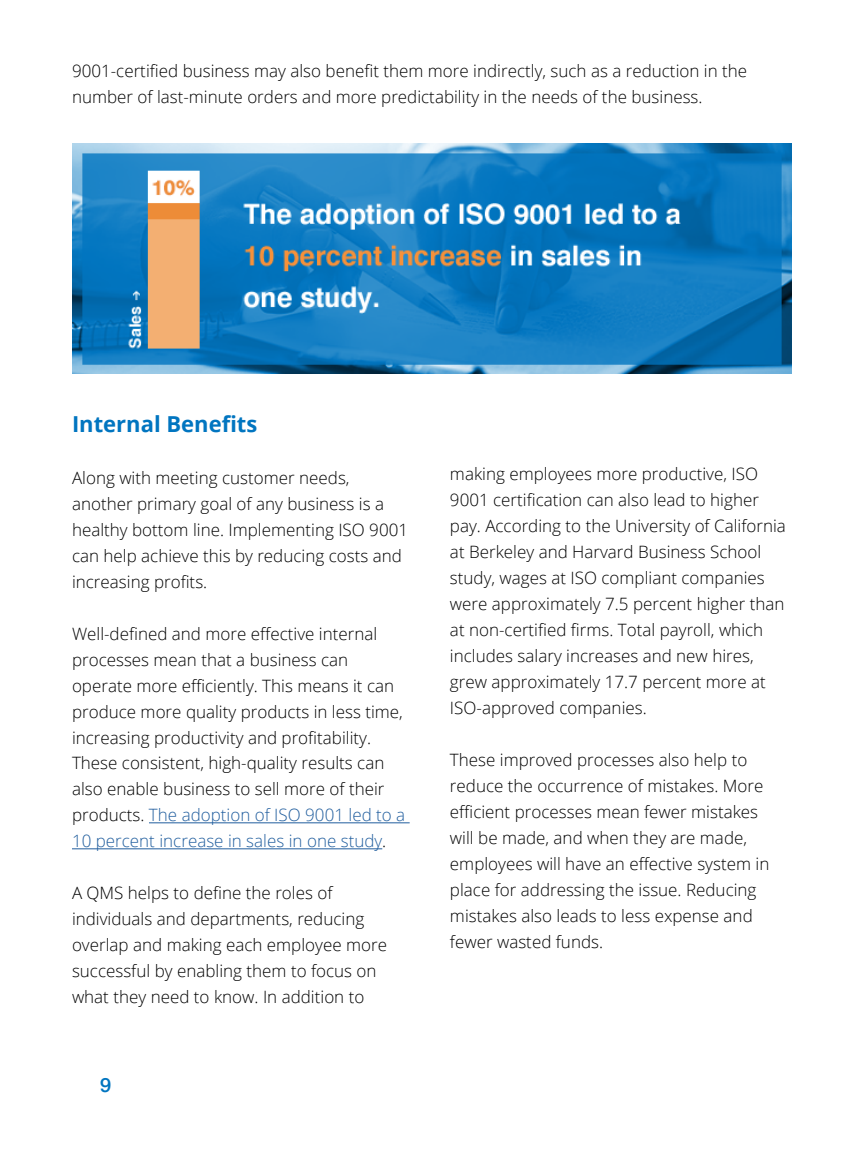
<style>
.page{position:relative;width:864px;height:1152px;background:#fff}
.page>*{position:absolute;margin:0;border:0;box-sizing:border-box;transform-origin:0 0}
.t1{font:700 22px "Open Sans";color:#0175c0}
.t2{font:500 20px "Swiss 721 BT";color:#0175c0}
.t3{font:300 17px/26px "Open Sans";color:#000}
.s1{color:#215e9e}
</style>
<div class="page">
<hr style="left:149px;top:822px;width:261px;height:1px;background:#215e9e">
<hr style="left:72px;top:848px;width:310px;height:1px;background:#215e9e">
<img style="left:72px;top:144px;width:720px;height:230px">
<p class="t3" style="left:72px;top:57px;width:677px">9001-certified business may also benefit them more indirectly, such as a reduction in the number of last-minute orders and more predictability in the needs of the business.</p>
<p class="t1" style="left:72px;top:408px;width:187px">Internal Benefits</p>
<p class="t3" style="left:72px;top:464px;width:338px">Along with meeting customer needs, another primary goal of any business is a healthy bottom line. Implementing ISO 9001 can help achieve this by reducing costs and increasing profits.</p>
<p class="t3" style="left:72px;top:620px;width:335px">Well-defined and more effective internal processes mean that a business can operate more efficiently. This means it can produce more quality products in less time, increasing productivity and profitability.<br>These consistent, high-quality results can also enable business to sell more of their products. <span class="s1">The adoption of ISO 9001 led to a 10 percent increase in sales in one study</span>.</p>
<p class="t3" style="left:72px;top:880px;width:317px">A QMS helps to define the roles of individuals and departments, reducing overlap and making each employee more successful by enabling them to focus on what they need to know. In addition to</p>
<p class="t2" style="left:100px;top:1072px;width:13px">9</p>
<p class="t3" style="left:450px;top:460px;width:337px">making employees more productive, ISO 9001 certification can also lead to higher pay. According to the University of California at Berkeley and Harvard Business School study, wages at ISO compliant companies were approximately 7.5 percent higher than at non-certified firms. Total payroll, which includes salary increases and new hires, grew approximately 17.7 percent more at ISO-approved companies.</p>
<p class="t3" style="left:450px;top:746px;width:321px">These improved processes also help to reduce the occurrence of mistakes. More efficient processes mean fewer mistakes will be made, and when they are made, employees will have an effective system in place for addressing the issue. Reducing mistakes also leads to less expense and fewer wasted funds.</p>
</div>
